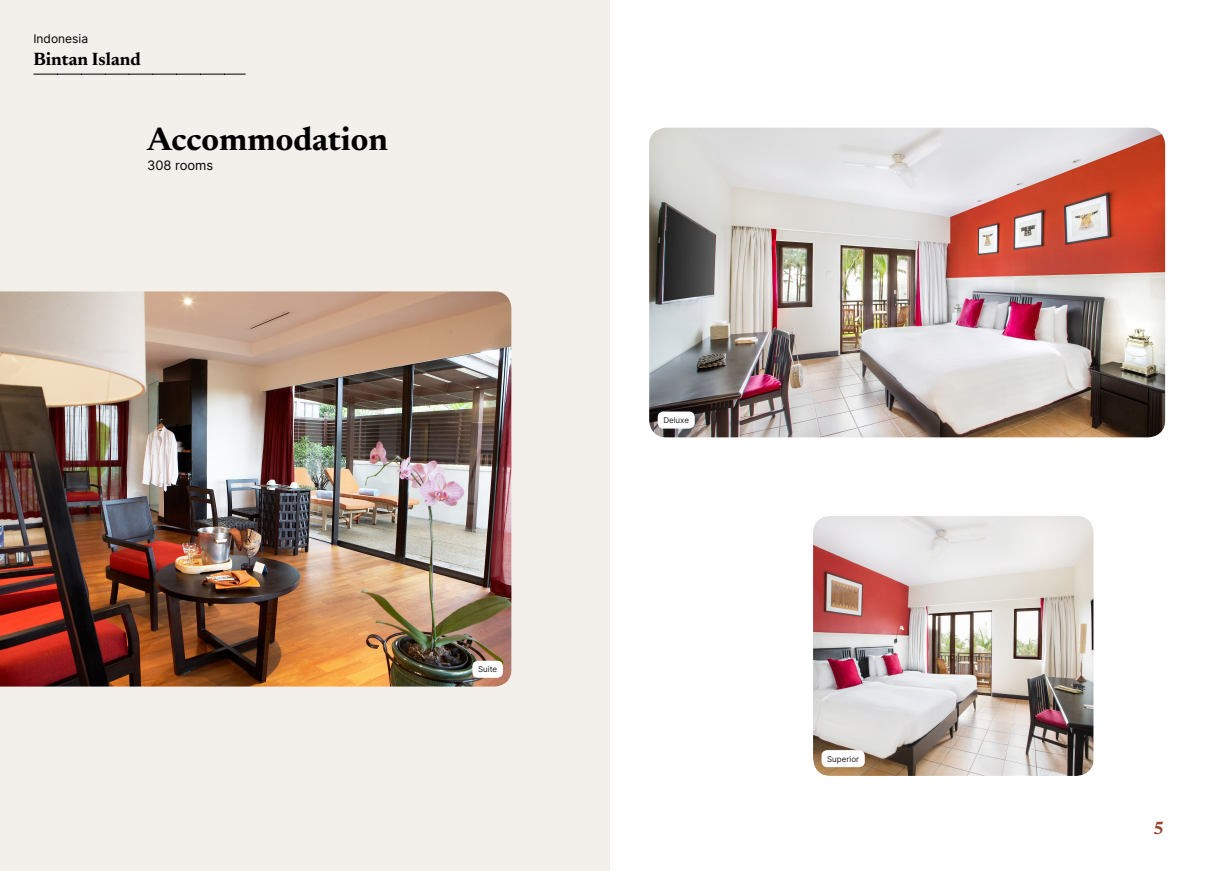
<style>
.page{position:relative;width:1219px;height:871px;background:#fff}
.page>*{position:absolute;margin:0;border:0;box-sizing:border-box;transform-origin:0 0}
.t1{font:700 33px "Newsreader 24 pt";color:#000}
.t2{font:700 18px "Newsreader 24 pt";color:#000}
.t3{font:700 18px "Newsreader 24 pt";color:#9d432c}
.t4{font:13px "Inter";color:#000}
.t5{font:12px "Inter";color:#000}
.t6{font:8px "Inter";color:#231f20}
</style>
<div class="page">
<div style="left:0;top:0;width:609px;height:870px;background:#f3f0ec"></div>
<img style="left:649px;top:128px;width:516px;height:309px">
<img style="left:814px;top:516px;width:279px;height:258px">
<div style="left:805px;top:507px;width:297px;height:276px;border:8px solid #fff;border-radius:21px"></div>
<div style="left:658px;top:411px;width:37px;height:17px;background:#fff;border-radius:6px"></div>
<div style="left:821px;top:749px;width:44px;height:18px;background:#fff;border-radius:6px"></div>
<img style="left:0;top:291px;width:511px;height:395px">
<div style="left:472px;top:660px;width:31px;height:17px;background:#fff;border-radius:6px"></div>
<svg style="left:34px;top:74px;width:211px;height:1px"></svg>
<h3 class="t5" style="left:33px;top:30px;width:56px">Indonesia</h3>
<h2 class="t2" style="left:33px;top:46px;width:109px">Bintan Island</h2>
<h1 class="t1" style="left:147px;top:115px;width:242px">Accommodation</h1>
<h3 class="t4" style="left:147px;top:156px;width:68px">308 rooms</h3>
<p class="t6" style="left:478px;top:663px;width:21px">Suite</p>
<p class="t6" style="left:663px;top:414px;width:27px">Deluxe</p>
<p class="t6" style="left:827px;top:752px;width:33px">Superior</p>
<h2 class="t3" style="left:1153px;top:814px;width:13px">5</h2>
</div>
